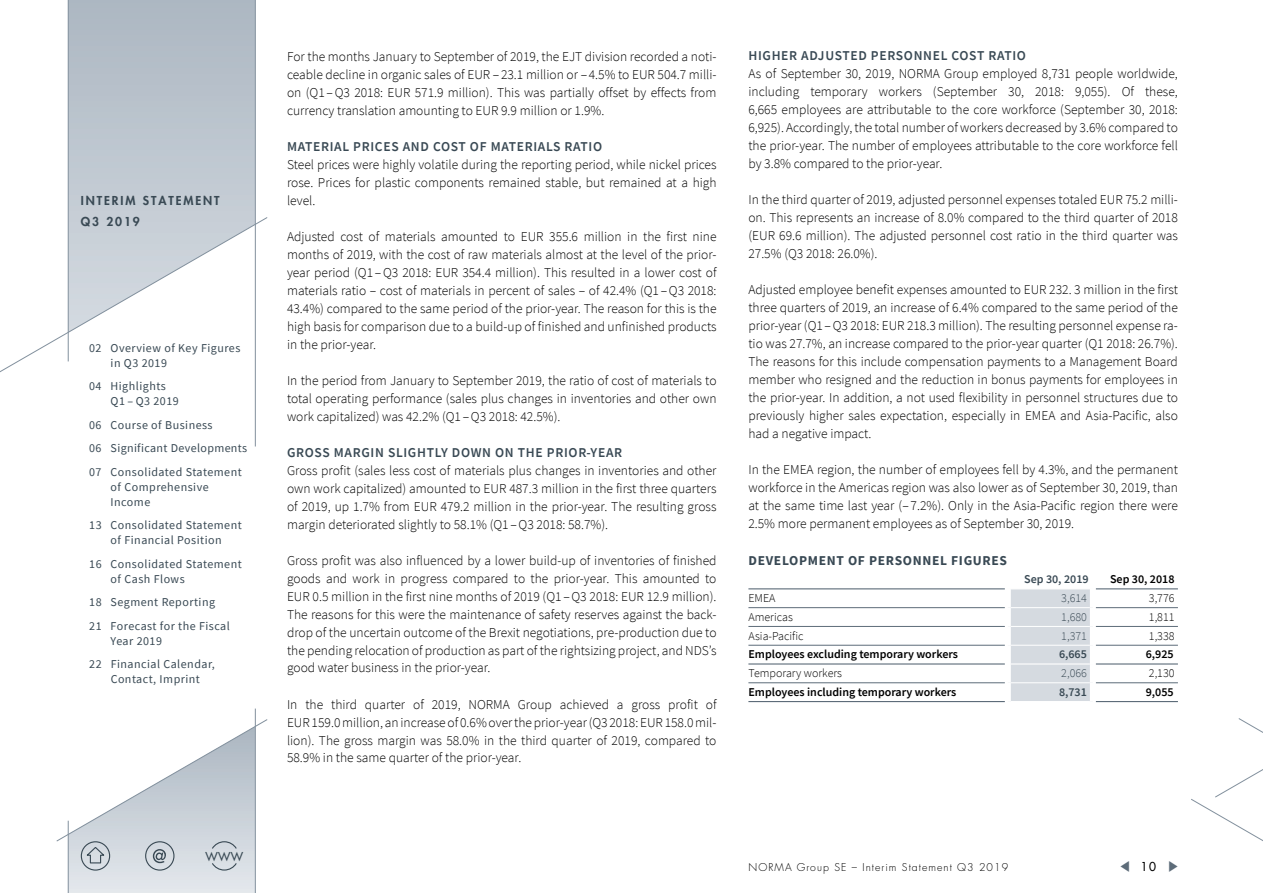
<style>
.page{position:relative;width:1263px;height:893px;background:#fff}
.page>*{position:absolute;margin:0;border:0;box-sizing:border-box;transform-origin:0 0}
.t1{font:300 13.5px/18px "Source Sans Pro";color:#000;text-align:justify}
.t2{font:600 13.5px "Source Sans Pro";letter-spacing:.05em;color:#394954}
.t3{font:700 13.5px "Source Sans Pro";letter-spacing:.05em;color:#394954}
.t4{font:13.5px "Source Sans Pro";color:#5d6c79;scale:.75 1}
.t5{font:12px/15px "Source Sans Pro";letter-spacing:.04em;color:#394954}
.t6{font:600 12px "Source Sans Pro";color:#000}
.t7{font:300 12px "Source Sans Pro";color:#000}
.t8{font:800 12px/21px "Futura LT Pro";letter-spacing:.16em;color:#394954}
.t9{font:600 12px "Source Sans Pro";color:#394954}
.t10{font:300 12px "Source Sans Pro";color:#394954}
.t11{font:500 12px "Futura LT Pro";color:#394954}
.t12{font:300 10.5px "Futura LT Pro";letter-spacing:.1em;color:#000}
.s1{font-family:"Futura LT Pro";font-weight:500;font-size:12px;color:#000}
</style>
<div class="page">
<hr style="left:255px;top:709px;width:1px;height:184px;background:#82909d">
<svg style="left:69px;top:0;width:186px;height:217px;background:#b9c2cb"></svg>
<hr style="left:68px;top:0;width:1px;height:361px;background:#82909d">
<svg style="left:0;top:217px;width:268px;height:162px"></svg>
<hr style="left:255px;top:0;width:1px;height:446px;background:#82909d">
<svg style="left:1238px;top:718px;width:25px;height:15px"></svg>
<svg style="left:1191px;top:769px;width:72px;height:72px"></svg>
<svg style="left:56px;top:719px;width:212px;height:174px"></svg>
<svg style="left:1008px;top:589px;width:88px;height:113px;background:#d9dee3"></svg>
<hr style="left:748px;top:588px;width:257px;height:1px;background:#5d6c79">
<hr style="left:1096px;top:588px;width:82px;height:1px;background:#5d6c79">
<hr style="left:748px;top:663px;width:257px;height:2px;background:#5d6c79">
<hr style="left:1096px;top:663px;width:82px;height:2px;background:#5d6c79">
<hr style="left:748px;top:701px;width:257px;height:1px;background:#5d6c79">
<hr style="left:1096px;top:701px;width:82px;height:1px;background:#5d6c79">
<hr style="left:1011px;top:663px;width:79px;height:2px;background:#fff">
<hr style="left:1011px;top:701px;width:79px;height:1px;background:#fff">
<hr style="left:748px;top:607px;width:257px;height:1px;background:#5d6c79">
<hr style="left:1096px;top:607px;width:82px;height:1px;background:#5d6c79">
<hr style="left:748px;top:626px;width:257px;height:1px;background:#5d6c79">
<hr style="left:1096px;top:626px;width:82px;height:1px;background:#5d6c79">
<hr style="left:748px;top:645px;width:257px;height:1px;background:#5d6c79">
<hr style="left:1096px;top:645px;width:82px;height:1px;background:#5d6c79">
<hr style="left:748px;top:682px;width:257px;height:1px;background:#5d6c79">
<hr style="left:1096px;top:682px;width:82px;height:1px;background:#5d6c79">
<hr style="left:1011px;top:607px;width:79px;height:1px;background:#fff">
<hr style="left:1011px;top:626px;width:79px;height:1px;background:#fff">
<hr style="left:1011px;top:645px;width:79px;height:1px;background:#fff">
<hr style="left:1011px;top:682px;width:79px;height:1px;background:#fff">
<p class="t8" style="left:81px;top:189px;width:140px">INTERIM STATEMENT<br>Q3 2019</p>
<p class="t5" style="left:111px;top:340px;width:131px;text-indent:-21px">02 Overview of Key Figures in Q3 2019</p>
<p class="t5" style="left:111px;top:379px;width:70px;text-indent:-21px">04 Highlights<br>Q1 – Q3 2019</p>
<p class="t5" style="left:89px;top:413px;width:160px;line-height:23.5px">06 Course of Business<br>06 Significant Developments<br>07 Consolidated Statement</p>
<p class="t5" style="left:111px;top:479px;width:100px">of Comprehensive<br>Income</p>
<p class="t5" style="left:89px;top:518px;width:154px;text-align:center">13 Consolidated Statement of Financial Position</p>
<p class="t5" style="left:111px;top:556px;width:133px;text-indent:-21px">16 Consolidated Statement of Cash Flows</p>
<p class="t5" style="left:89px;top:590px;width:142px;line-height:23.5px">18 Segment Reporting<br>21 Forecast for the Fiscal</p>
<p class="t5" style="left:89px;top:629px;width:127px;line-height:23.5px;text-indent:21px">Year 2019<br>22 Financial Calendar,</p>
<p class="t5" style="left:111px;top:672px;width:91px">Contact, Imprint</p>
<p class="t11" style="left:205px;top:847px;width:39px">WWW</p>
<p class="t1" style="left:287px;top:47px;width:431px">For the months January to September of 2019, the EJT division recorded a noti&shy;ceable decline in organic sales of EUR – 23.1 million or – 4.5% to EUR 504.7 milli&shy;on (Q1 –Q3 2018: EUR 571.9 million). This was partially offset by effects from currency translation amounting to EUR 9.9 million or 1.9%.</p>
<p class="t2" style="left:287px;top:137px;width:317px">MATERIAL PRICES AND COST OF MATERIALS RATIO</p>
<p class="t1" style="left:287px;top:155px;width:431px">Steel prices were highly volatile during the reporting period, while nickel prices rose. Prices for plastic components remained stable, but remained at a high level.</p>
<p class="t1" style="left:287px;top:227px;width:431px">Adjusted cost of materials amounted to EUR 355.6 million in the first nine months of 2019, with the cost of raw materials almost at the level of the prior&shy;year period (Q1 –Q3 2018: EUR 354.4 million). This resulted in a lower cost of materials ratio – cost of materials in percent of sales – of 42.4% (Q1 –Q3 2018:<br>43.4%) compared to the same period of the prior-year. The reason for this is the high basis for comparison due to a build-up of finished and unfinished products in the prior-year.</p>
<p class="t1" style="left:287px;top:371px;width:431px">In the period from January to September 2019, the ratio of cost of materials to total operating performance (sales plus changes in inventories and other own work capitalized) was 42.2% (Q1 –Q3 2018: 42.5%).</p>
<p class="t2" style="left:287px;top:443px;width:337px">GROSS MARGIN SLIGHTLY DOWN ON THE PRIOR-YEAR</p>
<p class="t1" style="left:287px;top:461px;width:431px">Gross profit (sales less cost of materials plus changes in inventories and other own work capitalized) amounted to EUR 487.3 million in the first three quarters of 2019, up 1.7% from EUR 479.2 million in the prior-year. The resulting gross margin deteriorated slightly to 58.1% (Q1 –Q3 2018: 58.7%).</p>
<p class="t1" style="left:287px;top:551px;width:431px">Gross profit was also influenced by a lower build-up of inventories of finished goods and work in progress compared to the prior-year. This amounted to EUR 0.5 million in the first nine months of 2019 (Q1 –Q3 2018: EUR 12.9 million).<br>The reasons for this were the maintenance of safety reserves against the back&shy;drop of the uncertain outcome of the Brexit negotiations, pre-production due to the pending relocation of production as part of the rightsizing project, and NDS’s good water business in the prior-year.</p>
<p class="t1" style="left:287px;top:695px;width:431px">In the third quarter of 2019, NORMA Group achieved a gross profit of EUR159.0million, an increase of 0.6% over the prior-year (Q3 2018: EUR158.0mil&shy;lion). The gross margin was 58.0% in the third quarter of 2019, compared to 58.9% in the same quarter of the prior-year.</p>
<p class="t2" style="left:748px;top:47px;width:279px">HIGHER ADJUSTED PERSONNEL COST RATIO</p>
<p class="t1" style="left:748px;top:65px;width:431px">As of September 30, 2019, NORMA Group employed 8,731 people worldwide, including temporary workers (September 30, 2018: 9,055). Of these, 6,665 -employees are attributable to the core workforce (September 30, 2018:<br>6,925). Accordingly, the total number of workers decreased by 3.6% compared to the prior-year. The number of employees attributable to the core workforce fell by 3.8% compared to the prior-year.</p>
<p class="t1" style="left:748px;top:191px;width:431px">In the third quarter of 2019, adjusted personnel expenses totaled EUR 75.2 milli&shy;on. This represents an increase of 8.0% compared to the third quarter of 2018 (EUR 69.6 million). The adjusted personnel cost ratio in the third quarter was 27.5% (Q3 2018: 26.0%).</p>
<p class="t1" style="left:748px;top:281px;width:431px">Adjusted employee benefit expenses amounted to EUR 232. 3 million in the first three quarters of 2019, an increase of 6.4% compared to the same period of the prior-year (Q1 –Q3 2018: EUR 218.3 million). The resulting personnel expense ra&shy;tio was 27.7%, an increase compared to the prior-year quarter (Q1 2018: 26.7%).<br>The reasons for this include compensation payments to a Management Board member who resigned and the reduction in bonus payments for employees in the prior-year. In addition, a not used flexibility in personnel structures due to previously higher sales expectation, especially in EMEA and Asia-Pacific, also had a negative impact.</p>
<p class="t1" style="left:748px;top:461px;width:431px">In the EMEA region, the number of employees fell by 4.3%, and the permanent workforce in the Americas region was also lower as of September 30, 2019, than at the same time last year (– 7.2%). Only in the Asia-Pacific region there were 2.5% more permanent employees as of September 30, 2019.</p>
<p class="t3" style="left:748px;top:551px;width:260px">DEVELOPMENT OF PERSONNEL FIGURES</p>
<p class="t9" style="left:1024px;top:571px;width:66px">Sep 30, 2019</p>
<p class="t6" style="left:1110px;top:571px;width:66px">Sep 30, 2018</p>
<p class="t7" style="left:748px;top:591px;width:29px">EMEA</p>
<p class="t10" style="left:1061px;top:591px;width:27px">3,614</p>
<p class="t7" style="left:1149px;top:591px;width:27px">3,776</p>
<p class="t7" style="left:748px;top:610px;width:46px">Americas</p>
<p class="t10" style="left:1061px;top:610px;width:27px">1,680</p>
<p class="t7" style="left:1149px;top:610px;width:27px">1,811</p>
<p class="t7" style="left:748px;top:628px;width:57px">Asia-Pacific</p>
<p class="t10" style="left:1061px;top:628px;width:27px">1,371</p>
<p class="t7" style="left:1149px;top:628px;width:27px">1,338</p>
<p class="t6" style="left:748px;top:647px;width:211px">Employees excluding temporary workers</p>
<p class="t9" style="left:1059px;top:647px;width:29px">6,665</p>
<p class="t6" style="left:1146px;top:647px;width:29px">6,925</p>
<p class="t7" style="left:748px;top:666px;width:95px">Temporary workers</p>
<p class="t10" style="left:1061px;top:666px;width:27px">2,066</p>
<p class="t7" style="left:1149px;top:666px;width:27px">2,130</p>
<p class="t6" style="left:748px;top:684px;width:209px">Employees including temporary workers</p>
<p class="t9" style="left:1059px;top:684px;width:29px">8,731</p>
<p class="t6" style="left:1146px;top:684px;width:29px">9,055</p>
<p class="t12" style="left:748px;top:860px;width:261px">NORMA Group SE – Interim Statement Q3 2019</p>
<p class="t4" style="left:1120px;top:858px;width:78px">◀ <span class="s1">10</span> ▶</p>
</div>
